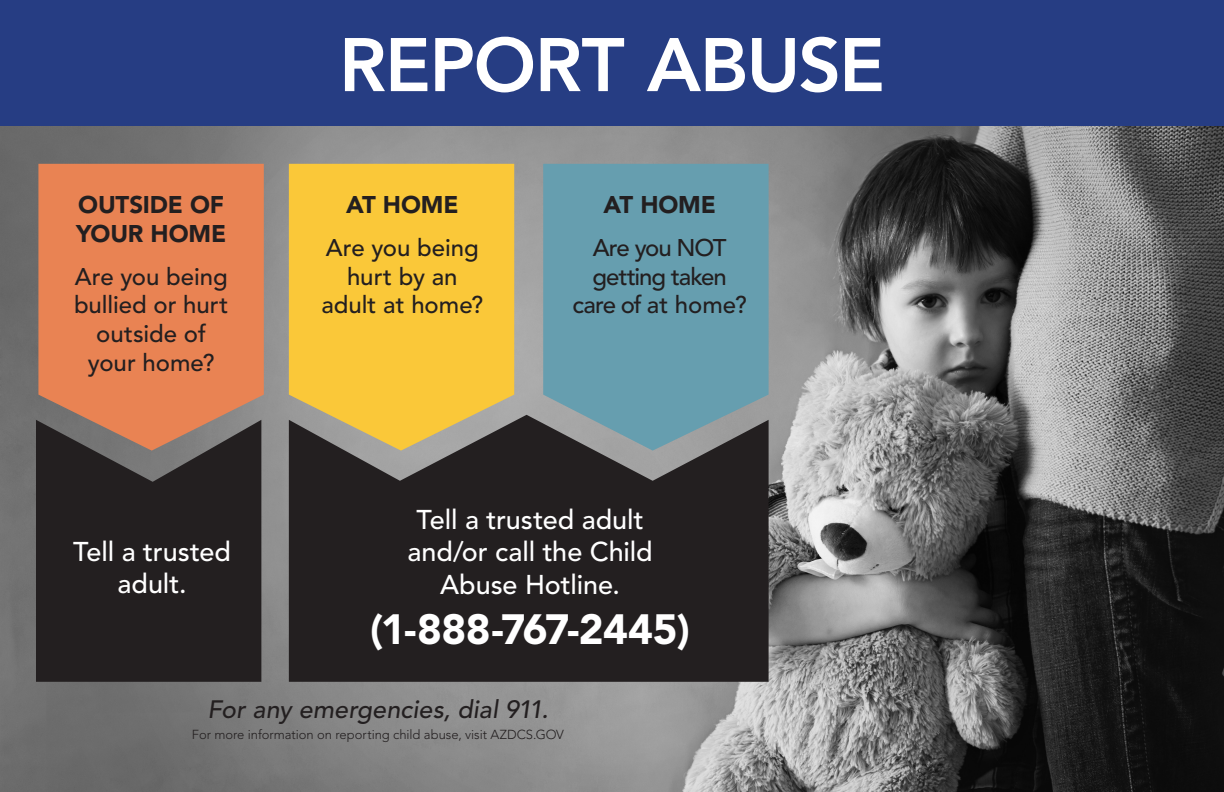
<style>
.page{position:relative;width:1224px;height:792px;background:#fff}
.page>*{position:absolute;margin:0;border:0;box-sizing:border-box;transform-origin:0 0}
.t1{font:800 75px "Avenir";letter-spacing:-.02em;color:#fff}
.t2{font:900 42px "Avenir";letter-spacing:-.015em;color:#fff}
.t3{font:500 27px/32.4px "Avenir";letter-spacing:-.005em;color:#fff;text-align:center}
.t4{font:italic 500 25px "Avenir";letter-spacing:.005em;color:#231f20}
.t5{font:500 24px/28.8px "Avenir";letter-spacing:-.005em;color:#231f20;text-align:center}
.t6{font:500 24px/28.8px "Avenir";letter-spacing:-.04em;color:#231f20;text-align:center}
.t7{font:900 24px/28.8px "Avenir";letter-spacing:-.01em;color:#231f20}
.t8{font:300 13px "Avenir";letter-spacing:-.005em;color:#231f20}
</style>
<div class="page">
<img style="left:0;top:126px;width:1224px;height:666px">
<div style="left:0;top:0;width:1224px;height:126px;background:#263d83"></div>
<div style="left:543px;top:164px;width:226px;height:251px;background:#669eaf"></div>
<div style="left:289px;top:164px;width:225px;height:251px;background:#fac839"></div>
<div style="left:38px;top:164px;width:226px;height:287px;background:#e98353"></div>
<svg style="left:289px;top:415px;width:480px;height:267px;background:#33302e"></svg>
<svg style="left:36px;top:420px;width:225px;height:262px;background:#302a29"></svg>
<p class="t7" style="left:76px;top:191px;width:151px">OUTSIDE OF<br>YOUR HOME</p>
<p class="t5" style="left:74px;top:262px;width:156px">Are you being bullied or hurt outside of your home?</p>
<p class="t3" style="left:73px;top:536px;width:159px">Tell a trusted adult.</p>
<p class="t1" style="left:339px;top:21px;width:547px">REPORT ABUSE</p>
<p class="t7" style="left:346px;top:191px;width:114px">AT HOME</p>
<p class="t5" style="left:321px;top:234px;width:163px">Are you being hurt by an adult at home?</p>
<p class="t7" style="left:603px;top:191px;width:114px">AT HOME</p>
<p class="t6" style="left:573px;top:234px;width:176px">Are you NOT getting taken care of at home?</p>
<p class="t3" style="left:407px;top:504px;width:247px">Tell a trusted adult and/or call the Child<br>Abuse Hotline.</p>
<p class="t2" style="left:370px;top:604px;width:321px">(1-888-767-2445)</p>
<p class="t4" style="left:207px;top:695px;width:343px">For any emergencies, dial 911.</p>
<p class="t8" style="left:192px;top:727px;width:374px">For more information on reporting child abuse, visit AZDCS.GOV</p>
</div>
